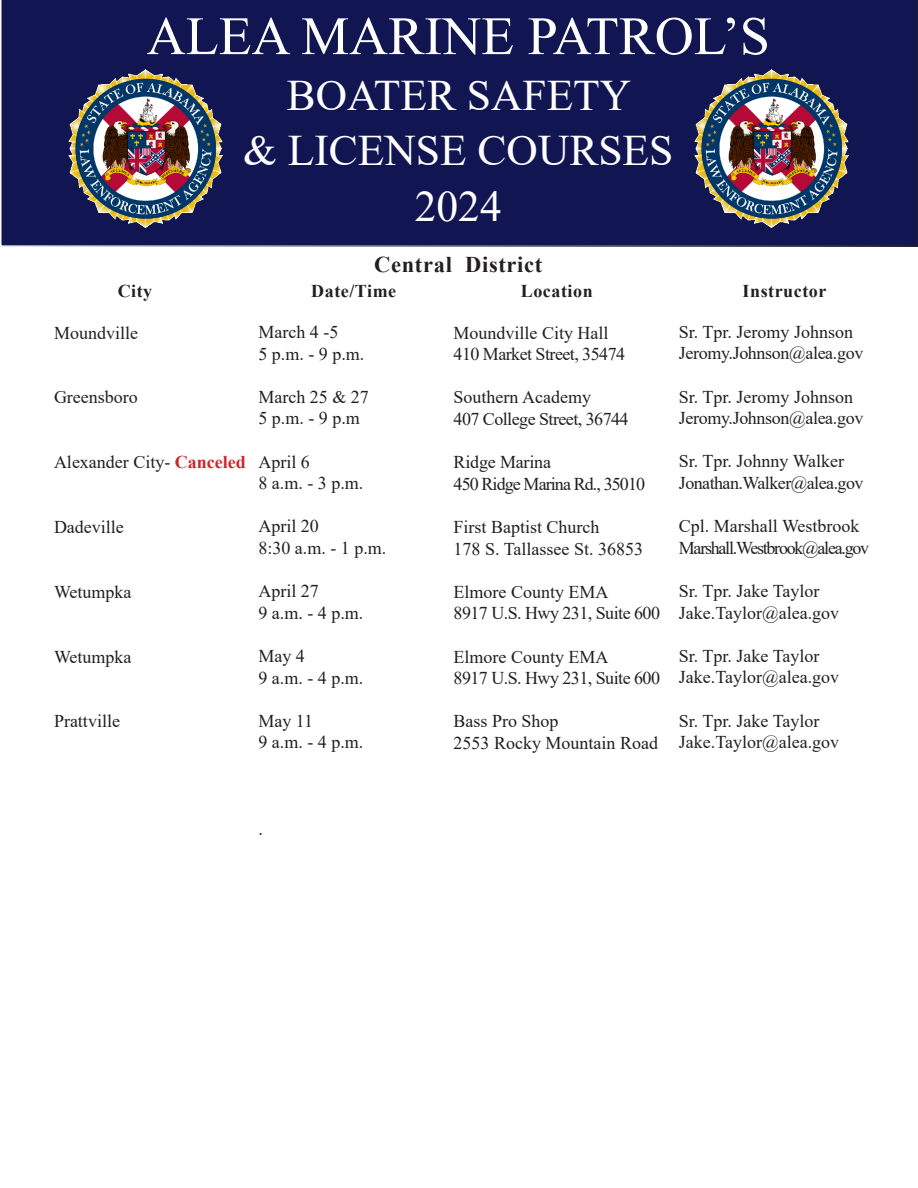
<style>
.page{position:relative;width:918px;height:1188px;background:#fff}
.page>*{position:absolute;margin:0;border:0;box-sizing:border-box;transform-origin:0 0}
.t1{font:54px "Times New Roman";color:#fff}
.t2{font:43.5px "Times New Roman";color:#fff}
.t3{font:700 22.5px "Times New Roman";letter-spacing:.03em;color:#231f20}
.t4{font:18px "Times New Roman";color:#231f20}
.t5{font:18px "Times New Roman";letter-spacing:-.03em;color:#231f20}
.t6{font:18px "Times New Roman";letter-spacing:-.02em;color:#231f20}
.t7{font:700 18px "Times New Roman";letter-spacing:.03em;color:#231f20}
.t8{font:18px "Times New Roman";letter-spacing:-.07em;color:#231f20}
.t9{font:18px "Times New Roman";letter-spacing:-.05em;color:#231f20}
.s1{font-weight:700;color:#d1232a}
</style>
<div class="page">
<div style="left:0;top:0;width:918px;height:247px;background:#111653"></div>
<img style="left:69px;top:69px;width:154px;height:159px">
<img style="left:694px;top:69px;width:155px;height:159px">
<p class="t1" style="left:147px;top:-2px;width:625px">ALEA MARINE PATROL’S</p>
<p class="t2" style="left:287px;top:64px;width:346px">BOATER SAFETY</p>
<p class="t2" style="left:243px;top:120px;width:432px">&amp; LICENSE COURSES</p>
<p class="t2" style="left:415px;top:175px;width:88px">2024</p>
<p class="t3" style="left:374px;top:248px;width:170px">Central District</p>
<p class="t7" style="left:118px;top:278px;width:36px">City</p>
<p class="t7" style="left:311px;top:278px;width:86px">Date/Time</p>
<p class="t7" style="left:521px;top:278px;width:73px">Location</p>
<p class="t7" style="left:743px;top:278px;width:85px">Instructor</p>
<p class="t4" style="left:258px;top:319px;width:81px">March 4 -5</p>
<p class="t4" style="left:258px;top:341px;width:108px">5 p.m. - 9 p.m.</p>
<p class="t4" style="left:258px;top:384px;width:112px">March 25 &amp; 27</p>
<p class="t4" style="left:258px;top:406px;width:103px">5 p.m. - 9 p.m</p>
<p class="t4" style="left:258px;top:449px;width:53px">April 6</p>
<p class="t4" style="left:258px;top:470px;width:106px">8 a.m. - 3 p.m.</p>
<p class="t4" style="left:258px;top:514px;width:62px">April 20</p>
<p class="t4" style="left:258px;top:535px;width:129px">8:30 a.m. - 1 p.m.</p>
<p class="t4" style="left:258px;top:578px;width:62px">April 27</p>
<p class="t4" style="left:258px;top:600px;width:106px">9 a.m. - 4 p.m.</p>
<p class="t4" style="left:258px;top:643px;width:48px">May 4</p>
<p class="t4" style="left:258px;top:665px;width:106px">9 a.m. - 4 p.m.</p>
<p class="t4" style="left:258px;top:708px;width:56px">May 11</p>
<p class="t4" style="left:258px;top:730px;width:106px">9 a.m. - 4 p.m.</p>
<p class="t4" style="left:679px;top:319px;width:176px">Sr. Tpr. Jeromy Johnson</p>
<p class="t6" style="left:679px;top:341px;width:186px">Jeromy.Johnson@alea.gov</p>
<p class="t4" style="left:679px;top:384px;width:176px">Sr. Tpr. Jeromy Johnson</p>
<p class="t6" style="left:679px;top:405px;width:186px">Jeromy.Johnson@alea.gov</p>
<p class="t4" style="left:679px;top:449px;width:167px">Sr. Tpr. Johnny Walker</p>
<p class="t5" style="left:679px;top:470px;width:186px">Jonathan.Walker@alea.gov</p>
<p class="t4" style="left:679px;top:513px;width:182px">Cpl. Marshall Westbrook</p>
<p class="t8" style="left:679px;top:535px;width:192px">Marshall.Westbrook@alea.gov</p>
<p class="t4" style="left:679px;top:578px;width:142px">Sr. Tpr. Jake Taylor</p>
<p class="t4" style="left:679px;top:600px;width:162px">Jake.Taylor@alea.gov</p>
<p class="t4" style="left:679px;top:643px;width:142px">Sr. Tpr. Jake Taylor</p>
<p class="t4" style="left:679px;top:665px;width:162px">Jake.Taylor@alea.gov</p>
<p class="t4" style="left:679px;top:708px;width:142px">Sr. Tpr. Jake Taylor</p>
<p class="t4" style="left:679px;top:729px;width:162px">Jake.Taylor@alea.gov</p>
<p class="t4" style="left:54px;top:320px;width:86px">Moundville</p>
<p class="t4" style="left:454px;top:320px;width:157px">Moundville City Hall</p>
<p class="t5" style="left:454px;top:342px;width:173px">410 Market Street, 35474</p>
<p class="t4" style="left:454px;top:385px;width:139px">Southern Academy</p>
<p class="t5" style="left:454px;top:406px;width:177px">407 College Street, 36744</p>
<p class="t4" style="left:454px;top:450px;width:99px">Ridge Marina</p>
<p class="t9" style="left:454px;top:471px;width:193px">450 Ridge Marina Rd., 35010</p>
<p class="t4" style="left:454px;top:514px;width:148px">First Baptist Church</p>
<p class="t4" style="left:454px;top:536px;width:191px">178 S. Tallassee St. 36853</p>
<p class="t4" style="left:454px;top:579px;width:156px">Elmore County EMA</p>
<p class="t5" style="left:454px;top:601px;width:208px">8917 U.S. Hwy 231, Suite 600</p>
<p class="t4" style="left:454px;top:644px;width:156px">Elmore County EMA</p>
<p class="t5" style="left:454px;top:666px;width:208px">8917 U.S. Hwy 231, Suite 600</p>
<p class="t4" style="left:454px;top:709px;width:107px">Bass Pro Shop</p>
<p class="t4" style="left:454px;top:730px;width:206px">2553 Rocky Mountain Road</p>
<p class="t4" style="left:54px;top:385px;width:85px">Greensboro</p>
<p class="t4" style="left:54px;top:450px;width:193px">Alexander City- <span class="s1">Canceled</span></p>
<p class="t4" style="left:54px;top:514px;width:71px">Dadeville</p>
<p class="t4" style="left:54px;top:579px;width:79px">Wetumpka</p>
<p class="t4" style="left:54px;top:644px;width:79px">Wetumpka</p>
<p class="t4" style="left:54px;top:709px;width:68px">Prattville</p>
<p class="t4" style="left:258px;top:816px;width:6px">.</p>
</div>
